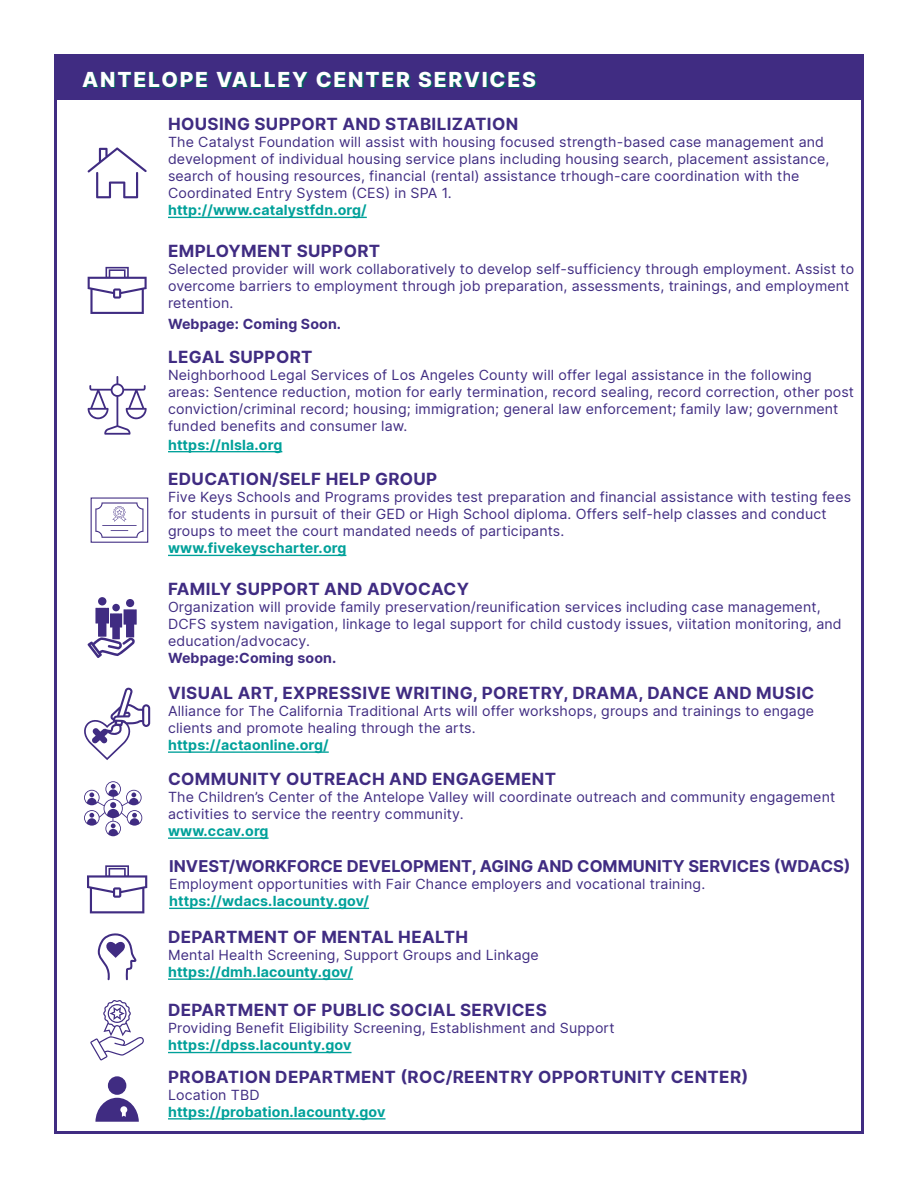
<style>
.page{position:relative;width:918px;height:1188px;background:#fff}
.page>*{position:absolute;margin:0;border:0;box-sizing:border-box;transform-origin:0 0}
.t1{font:800 21px "Inter";letter-spacing:.085em;color:#fff}
.t2{font:700 16.95px "Inter";letter-spacing:.02em;color:#402c82}
.t3{font:700 16.5px "Inter";color:#402c82}
.t4{font:14.1px/17px "Inter";letter-spacing:.01em;color:#402c82}
.t5{font:700 14.1px "Inter";letter-spacing:.01em;color:#00a19a}
.t6{font:700 14.1px "Inter";letter-spacing:.01em;color:#402c82}
</style>
<div class="page">
<div style="left:54px;top:54px;width:810px;height:45px;background:#402c82"></div>
<hr style="left:168px;top:978px;width:185px;height:2px;background:#00a19a">
<hr style="left:168px;top:217px;width:199px;height:1px;background:#00a19a">
<hr style="left:169px;top:908px;width:200px;height:1px;background:#00a19a">
<hr style="left:168px;top:451px;width:114px;height:1px;background:#00a19a">
<hr style="left:168px;top:555px;width:178px;height:1px;background:#00a19a">
<hr style="left:168px;top:751px;width:161px;height:2px;background:#00a19a">
<hr style="left:168px;top:837px;width:101px;height:2px;background:#00a19a">
<hr style="left:168px;top:1052px;width:184px;height:1px;background:#00a19a">
<hr style="left:168px;top:1118px;width:218px;height:2px;background:#00a19a">
<svg style="left:84px;top:72px;width:453px;height:16px"></svg>
<svg style="left:88px;top:267px;width:59px;height:47px"></svg>
<svg style="left:87px;top:865px;width:60px;height:48px"></svg>
<svg style="left:88px;top:376px;width:59px;height:59px"></svg>
<svg style="left:84px;top:687px;width:66px;height:73px"></svg>
<svg style="left:99px;top:933px;width:38px;height:48px"></svg>
<svg style="left:90px;top:1000px;width:54px;height:60px"></svg>
<div style="left:108px;top:1076px;width:18px;height:19px;background:#402c82;border-radius:50%"></div>
<svg style="left:95px;top:1098px;width:44px;height:24px"></svg>
<svg style="left:87px;top:147px;width:60px;height:51px"></svg>
<svg style="left:84px;top:781px;width:58px;height:55px"></svg>
<div style="left:112px;top:604px;width:8px;height:7px;background:#402c82;border-radius:50%"></div>
<div style="left:98px;top:597px;width:8px;height:8px;background:#402c82;border-radius:4px"></div>
<div style="left:126px;top:599px;width:8px;height:8px;background:#402c82;border-radius:4px"></div>
<svg style="left:88px;top:608px;width:49px;height:50px"></svg>
<div style="left:91px;top:498px;width:57px;height:45px;border:1px solid #402c82"></div>
<svg style="left:95px;top:502px;width:48px;height:36px"></svg>
<hr style="left:102px;top:525px;width:35px;height:1px;background:#402c82">
<h1 class="t1" style="left:82px;top:63px;width:455px">ANTELOPE VALLEY CENTER SERVICES</h1>
<p class="t2" style="left:168px;top:111px;width:352px">HOUSING SUPPORT AND STABILIZATION</p>
<p class="t4" style="left:168px;top:133px;width:663px">The Catalyst Foundation will assist with housing focused strength-based case management and development of individual housing service plans including housing search, placement assistance, search of housing resources, financial (rental) assistance trhough-care coordination with the Coordinated Entry System (CES) in SPA 1.</p>
<p class="t5" style="left:168px;top:200px;width:200px">http://www.catalystfdn.org/</p>
<p class="t2" style="left:168px;top:238px;width:214px">EMPLOYMENT SUPPORT</p>
<p class="t4" style="left:168px;top:260px;width:688px">Selected provider will work collaboratively to develop self-sufficiency through employment. Assist to overcome barriers to employment through job preparation, assessments, trainings, and employment retention.</p>
<p class="t6" style="left:168px;top:313px;width:175px">Webpage: Coming Soon.</p>
<p class="t2" style="left:168px;top:344px;width:146px">LEGAL SUPPORT</p>
<p class="t4" style="left:168px;top:366px;width:688px">Neighborhood Legal Services of Los Angeles County will offer legal assistance in the following areas: Sentence reduction, motion for early termination, record sealing, record correction, other post conviction/criminal record; housing; immigration; general law enforcement; family law; government funded benefits and consumer law.</p>
<p class="t5" style="left:168px;top:434px;width:116px">https://nlsla.org</p>
<p class="t2" style="left:168px;top:466px;width:271px">EDUCATION/SELF HELP GROUP</p>
<p class="t4" style="left:168px;top:488px;width:685px">Five Keys Schools and Programs provides test preparation and financial assistance with testing fees for students in pursuit of their GED or High School diploma. Offers self-help classes and conduct groups to meet the court mandated needs of participants.</p>
<p class="t5" style="left:168px;top:538px;width:180px">www.fivekeyscharter.org</p>
<p class="t2" style="left:168px;top:577px;width:302px">FAMILY SUPPORT AND ADVOCACY</p>
<p class="t4" style="left:168px;top:598px;width:675px">Organization will provide family preservation/reunification services including case management,<br>DCFS system navigation, linkage to legal support for child custody issues, viitation monitoring, and education/advocacy.</p>
<p class="t6" style="left:168px;top:648px;width:170px">Webpage:Coming soon.</p>
<p class="t2" style="left:168px;top:680px;width:648px">VISUAL ART, EXPRESSIVE WRITING, PORETRY, DRAMA, DANCE AND MUSIC</p>
<p class="t4" style="left:168px;top:702px;width:648px">Alliance for The California Traditional Arts will offer workshops, groups and trainings to engage clients and promote healing through the arts.</p>
<p class="t5" style="left:168px;top:734px;width:162px">https://actaonline.org/</p>
<p class="t2" style="left:168px;top:766px;width:389px">COMMUNITY OUTREACH AND ENGAGEMENT</p>
<p class="t4" style="left:168px;top:788px;width:669px">The Children’s Center of the Antelope Valley will coordinate outreach and community engagement activities to service the reentry community.</p>
<p class="t5" style="left:168px;top:820px;width:102px">www.ccav.org</p>
<p class="t3" style="left:169px;top:854px;width:683px">INVEST/WORKFORCE DEVELOPMENT, AGING AND COMMUNITY SERVICES (WDACS)</p>
<p class="t4" style="left:169px;top:875px;width:538px">Employment opportunities with Fair Chance employers and vocational training.</p>
<p class="t5" style="left:169px;top:890px;width:201px">https://wdacs.lacounty.gov/</p>
<p class="t2" style="left:168px;top:924px;width:301px">DEPARTMENT OF MENTAL HEALTH</p>
<p class="t4" style="left:168px;top:946px;width:372px">Mental Health Screening, Support Groups and Linkage</p>
<p class="t5" style="left:168px;top:961px;width:187px">https://dmh.lacounty.gov/</p>
<p class="t2" style="left:168px;top:997px;width:380px">DEPARTMENT OF PUBLIC SOCIAL SERVICES</p>
<p class="t4" style="left:168px;top:1019px;width:448px">Providing Benefit Eligibility Screening, Establishment and Support</p>
<p class="t5" style="left:168px;top:1035px;width:185px">https://dpss.lacounty.gov</p>
<p class="t2" style="left:168px;top:1064px;width:582px">PROBATION DEPARTMENT (ROC/REENTRY OPPORTUNITY CENTER)</p>
<p class="t4" style="left:168px;top:1086px;width:93px">Location TBD</p>
<p class="t5" style="left:168px;top:1101px;width:219px">https://probation.lacounty.gov</p>
</div>
